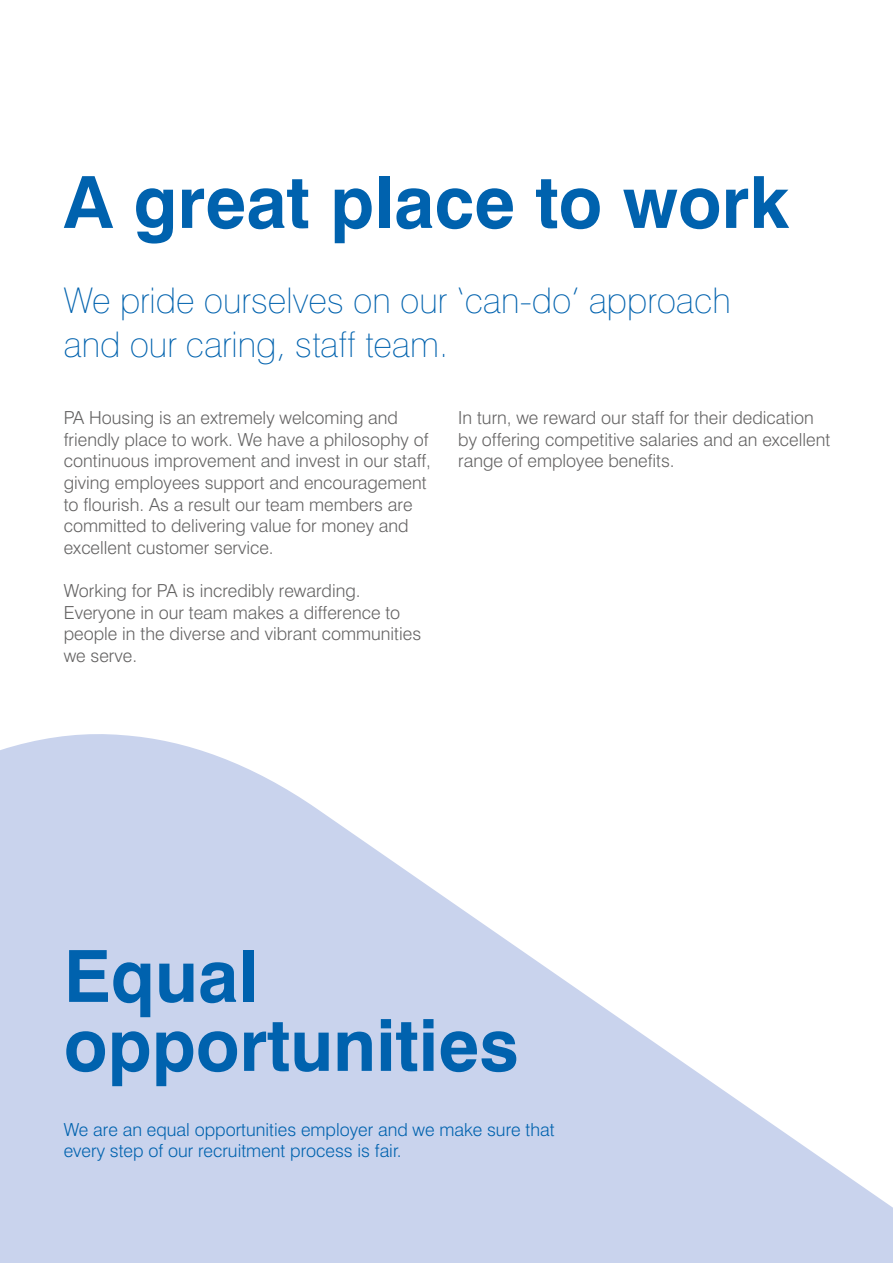
<style>
.page{position:relative;width:893px;height:1263px;background:#fff}
.page>*{position:absolute;margin:0;border:0;box-sizing:border-box;transform-origin:0 0}
.t1{font:700 72px/69px "Swiss 721 BT";color:#0062ae}
.t2{font:100 35.4px/43.5px "Swiss 721 BT";color:#0062ae}
.t3{font:300 18px/21.6px "Swiss 721 BT";color:#646363}
.t4{font:300 18px/21.6px "Swiss 721 BT";color:#0062ae}
</style>
<div class="page">
<div style="left:0;top:687px;width:893px;height:576px;background:#c9d3ed"></div>
<svg style="left:0;top:687px;width:893px;height:521px"></svg>
<h1 class="t1" style="left:64px;top:167px;width:727px">A great place to work</h1>
<h2 class="t2" style="left:64px;top:279px;width:669px">We pride ourselves on our ‘can-do’ approach and our caring, staff team.</h2>
<p class="t3" style="left:64px;top:407px;width:369px">PA Housing is an extremely welcoming and friendly place to work. We have a philosophy of continuous improvement and invest in our staff, giving employees support and encouragement to flourish. As a result our team members are committed to delivering value for money and excellent customer service.</p>
<p class="t3" style="left:64px;top:580px;width:359px">Working for PA is incredibly rewarding.<br>Everyone in our team makes a difference to people in the diverse and vibrant communities we serve.</p>
<p class="t3" style="left:458px;top:407px;width:373px">In turn, we reward our staff for their dedication by offering competitive salaries and an excellent range of employee benefits.</p>
<h1 class="t1" style="left:64px;top:941px;width:456px">Equal opportunities</h1>
<p class="t4" style="left:64px;top:1118px;width:492px">We are an equal opportunities employer and we make sure that every step of our recruitment process is fair.</p>
</div>
